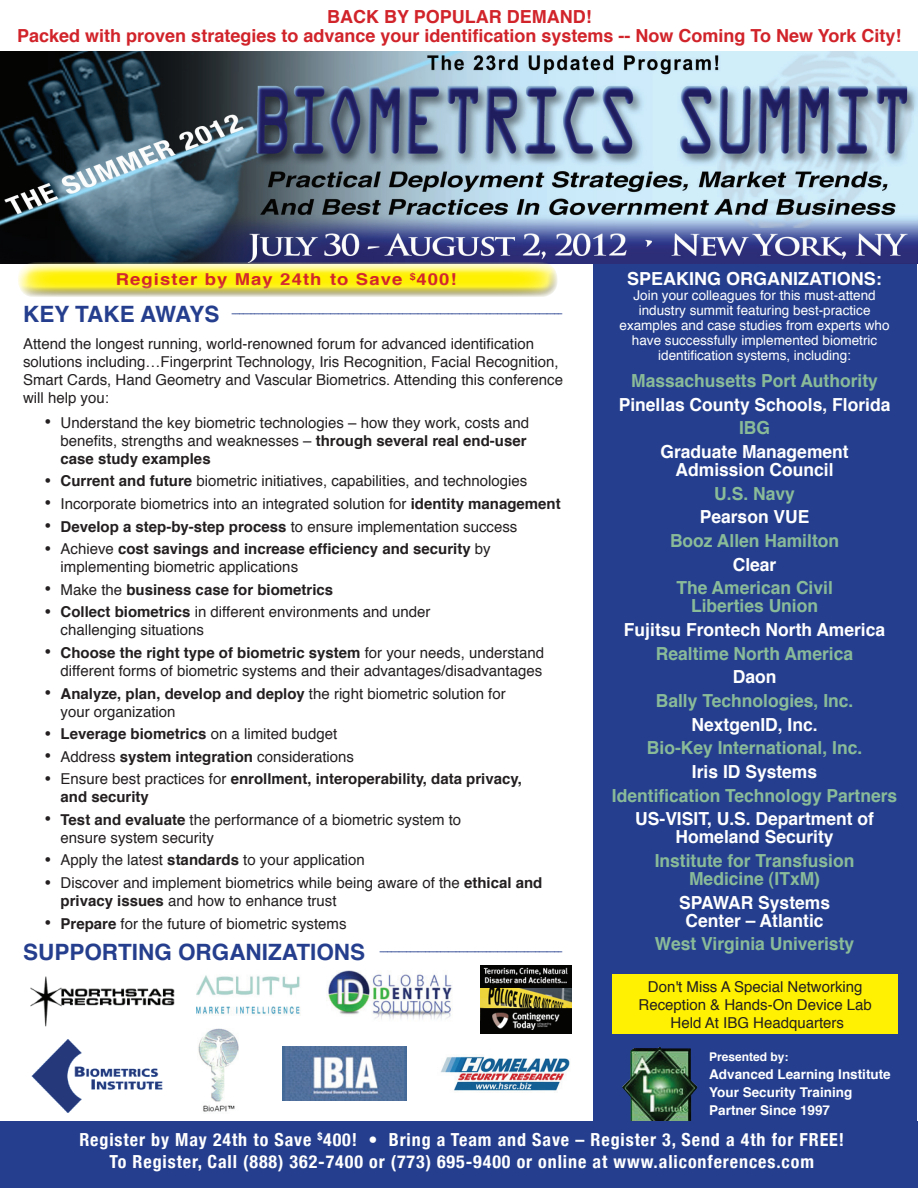
<style>
.page{position:relative;width:918px;height:1188px;background:#fff}
.page>*{position:absolute;margin:0;border:0;box-sizing:border-box;transform-origin:0 0}
.t1{font:700 22.5px "Helvetica";color:#253f8e}
.t2{font:700 18px/18px "Helvetica";color:#8abb99;text-align:center}
.t3{font:700 18px/18px "Helvetica";color:#fff;text-align:center}
.t4{font:700 condensed 18px/21.6px "Helvetica Neue";letter-spacing:.05em;color:#fff;text-align:center}
.t5{font:700 18px/19.5px "Helvetica";color:#d1232a;text-align:center}
.t6{font:700 16.5px "Helvetica";letter-spacing:.06em;color:#d1232a;scale:1.12 1}
.t7{font:15px/18px "Helvetica";color:#231f20}
.t8{font:700 15px/18px "Helvetica";color:#231f20}
.t9{font:13.5px/15px "Helvetica";color:#fff;text-align:center}
.t10{font:700 13.5px/18px "Helvetica";color:#fff}
.t11{font:700 12px "Helvetica";color:#fff}
.t12{font:700 7.5px "Helvetica";color:#253f8e}
.s1{font-size:21px}
.s2{font-weight:700}
.s3{font-weight:400;font-size:21px}
.s4{font-weight:400}
</style>
<div class="page">
<div style="left:594px;top:243px;width:323px;height:886px;background:#253f8e"></div>
<img style="left:622px;top:1047px;width:75px;height:74px">
<div style="left:1px;top:1122px;width:917px;height:66px;background:#253f8e"></div>
<img style="left:0;top:51px;width:918px;height:212px">
<img style="left:196px;top:975px;width:105px;height:40px">
<img style="left:328px;top:970px;width:125px;height:50px">
<img style="left:30px;top:976px;width:145px;height:51px">
<div style="left:17px;top:256px;width:541px;height:32px;background:#fff;opacity:.75"></div>
<div style="left:17px;top:265px;width:541px;height:33px;background:#231f20;opacity:.75"></div>
<div style="left:613px;top:974px;width:285px;height:60px;background:#fff101"></div>
<img style="left:198px;top:1029px;width:41px;height:83px">
<img style="left:481px;top:966px;width:90px;height:67px">
<img style="left:32px;top:1040px;width:130px;height:72px">
<img style="left:282px;top:1047px;width:125px;height:53px">
<img style="left:441px;top:1056px;width:129px;height:35px">
<p class="t5" style="left:17px;top:7px;width:886px">BACK BY POPULAR DEMAND!<br>Packed with proven strategies to advance your identification systems -- Now Coming To New York City!</p>
<p class="t6" style="left:116px;top:266px;width:306px">Register by May 24th to Save <sup>$</sup>400!</p>
<h1 class="t1" style="left:23px;top:296px;width:198px">KEY TAKE AWAYS</h1>
<p class="t12" style="left:232px;top:307px;width:332px">–––––––––––––––––––––––––––––––––––––––––––––––––––––––––––––––––––––––––––––––––––––––</p>
<p class="t7" style="left:23px;top:335px;width:541px">Attend the longest running, world-renowned forum for advanced identification solutions including…Fingerprint Technology, Iris Recognition, Facial Recognition, Smart Cards, Hand Geometry and Vascular Biometrics. Attending this conference will help you:</p>
<p class="t7" style="left:61px;top:414px;width:470px;text-indent:-17px"><span class="s1">•</span> Understand the key biometric technologies – how they work, costs and benefits, strengths and weaknesses – <span class="s2">through several real end-user case study examples</span></p>
<p class="t7" style="left:44px;top:473px;width:485px"><span class="s1">•</span> <span class="s2">Current and future</span> biometric initiatives, capabilities, and technologies</p>
<p class="t7" style="left:44px;top:495px;width:518px"><span class="s1">•</span> Incorporate biometrics into an integrated solution for <span class="s2">identity management</span></p>
<p class="t7" style="left:44px;top:518px;width:475px"><span class="s1">•</span> <span class="s2">Develop a step-by-step process</span> to ensure implementation success</p>
<p class="t8" style="left:61px;top:540px;width:432px;text-indent:-17px"><span class="s3">•</span> <span class="s4">Achieve</span> cost savings and increase efficiency and security <span class="s4">by implementing biometric applications</span></p>
<p class="t8" style="left:44px;top:581px;width:291px"><span class="s3">•</span> <span class="s4">Make the</span> business case for biometrics</p>
<p class="t7" style="left:61px;top:604px;width:371px;text-indent:-17px"><span class="s1">•</span> <span class="s2">Collect biometrics</span> in different environments and under challenging situations</p>
<p class="t7" style="left:44px;top:644px;width:501px;text-align:right"><span class="s1">•</span> <span class="s2">Choose the right type of biometric system</span> for your needs, understand different forms of biometric systems and their advantages/disadvantages</p>
<p class="t7" style="left:61px;top:685px;width:447px;text-indent:-17px"><span class="s1">•</span> <span class="s2">Analyze, plan, develop and deploy</span> the right biometric solution for your organization</p>
<p class="t8" style="left:44px;top:725px;width:295px"><span class="s3">•</span> Leverage biometrics <span class="s4">on a limited budget</span></p>
<p class="t7" style="left:44px;top:748px;width:311px"><span class="s1">•</span> Address <span class="s2">system integration</span> considerations</p>
<p class="t8" style="left:61px;top:770px;width:463px;text-indent:-17px"><span class="s3">•</span> <span class="s4">Ensure best practices for</span> enrollment, interoperability, data privacy, and security</p>
<p class="t7" style="left:61px;top:811px;width:402px;text-indent:-17px"><span class="s1">•</span> <span class="s2">Test and evaluate</span> the performance of a biometric system to ensure system security</p>
<p class="t7" style="left:44px;top:852px;width:322px"><span class="s1">•</span> Apply the latest <span class="s2">standards</span> to your application</p>
<p class="t7" style="left:61px;top:874px;width:483px;text-indent:-17px"><span class="s1">•</span> Discover and implement biometrics while being aware of the <span class="s2">ethical and privacy issues</span> and how to enhance trust</p>
<p class="t7" style="left:44px;top:915px;width:304px"><span class="s1">•</span> <span class="s2">Prepare</span> for the future of biometric systems</p>
<h1 class="t1" style="left:23px;top:934px;width:344px">SUPPORTING ORGANIZATIONS</h1>
<p class="t12" style="left:380px;top:945px;width:184px">––––––––––––––––––––––––––––––––––––––––––––––––</p>
<p class="t3" style="left:627px;top:270px;width:256px">SPEAKING ORGANIZATIONS:</p>
<p class="t9" style="left:620px;top:288px;width:272px">Join your colleagues for this must-attend industry summit featuring best-practice examples and case studies from experts who have successfully implemented biometric identification systems, including:</p>
<p class="t2" style="left:631px;top:372px;width:248px">Massachusetts Port Authority</p>
<p class="t3" style="left:619px;top:396px;width:273px">Pinellas County Schools, Florida</p>
<p class="t2" style="left:739px;top:419px;width:33px">IBG</p>
<p class="t3" style="left:661px;top:443px;width:190px">Graduate Management<br>Admission Council</p>
<p class="t2" style="left:714px;top:485px;width:82px">U.S. Navy</p>
<p class="t3" style="left:700px;top:508px;width:111px">Pearson VUE</p>
<p class="t2" style="left:670px;top:532px;width:171px">Booz Allen Hamilton</p>
<p class="t3" style="left:733px;top:556px;width:45px">Clear</p>
<p class="t2" style="left:676px;top:579px;width:158px">The American Civil<br>Liberties Union</p>
<p class="t3" style="left:624px;top:621px;width:263px">Fujitsu Frontech North America</p>
<p class="t2" style="left:656px;top:645px;width:199px">Realtime North America</p>
<p class="t3" style="left:733px;top:668px;width:45px">Daon</p>
<p class="t2" style="left:656px;top:692px;width:199px">Bally Technologies, Inc.</p>
<p class="t3" style="left:692px;top:716px;width:128px">NextgenID, Inc.</p>
<p class="t2" style="left:647px;top:739px;width:217px">Bio-Key International, Inc.</p>
<p class="t3" style="left:692px;top:763px;width:127px">Iris ID Systems</p>
<p class="t2" style="left:612px;top:787px;width:287px">Identification Technology Partners</p>
<p class="t3" style="left:635px;top:810px;width:240px">US-VISIT, U.S. Department of<br>Homeland Security</p>
<p class="t2" style="left:655px;top:852px;width:201px">Institute for Transfusion<br>Medicine (ITxM)</p>
<p class="t3" style="left:679px;top:894px;width:153px">SPAWAR Systems<br>Center – Atlantic</p>
<p class="t2" style="left:655px;top:935px;width:201px">West Virginia Univeristy</p>
<p class="t7" style="left:639px;top:978px;width:235px;text-align:center">Don't Miss A Special Networking<br>Reception &amp; Hands-On Device Lab<br>Held At IBG Headquarters</p>
<p class="t11" style="left:709px;top:1047px;width:81px">Presented by:</p>
<p class="t10" style="left:709px;top:1066px;width:183px">Advanced Learning Institute<br>Your Security Training<br>Partner Since 1997</p>
<p class="t4" style="left:79px;top:1129px;width:766px">Register by May 24th to Save <sup>$</sup>400! • Bring a Team and Save – Register 3, Send a 4th for FREE!<br>To Register, Call (888) 362-7400 or (773) 695-9400 or online at www.aliconferences.com</p>
</div>
